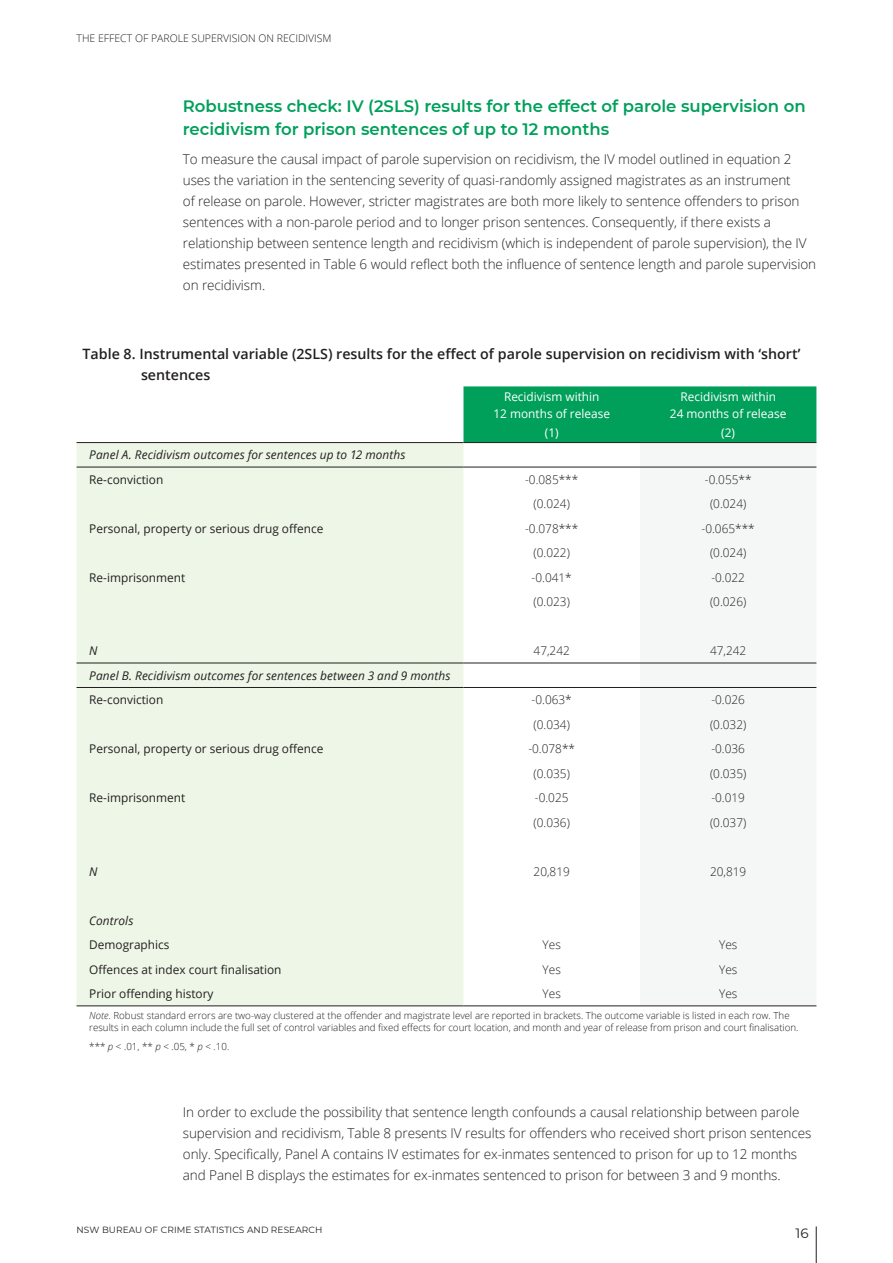
<style>
.page{position:relative;width:893px;height:1263px;background:#fff}
.page>*{position:absolute;margin:0;border:0;box-sizing:border-box;transform-origin:0 0}
.t1{font:600 16.5px/22.5px "Montserrat";color:#00a05b}
.Table_header{font:600 14.25px/21px "Open Sans";color:#231f20}
.Body_text{font:300 13.5px/21px "Open Sans";letter-spacing:-.005em;color:#231f20}
.t2{font:13.5px "Montserrat";color:#231f20}
.Table_Content{font:300 12px "Open Sans";color:#231f20}
.Table_Heading_left_c{font:12px "Open Sans";color:#231f20}
.Table_Heading_left_c-2{font:italic 12px "Open Sans";letter-spacing:.01em;color:#231f20}
.Table_Heading_Revers{font:12px/16.5px "Open Sans";color:#fff;text-align:center}
.t3{font:300 10.5px "Open Sans";color:#231f20}
.Chart_Notes{font:300 9.75px/12px "Open Sans";color:#231f20}
.t4{font:9px "Montserrat";letter-spacing:.01em;color:#231f20}
.s1{font-style:italic}
</style>
<div class="page">
<hr style="left:816px;top:1226px;width:1px;height:37px;background:#231f20">
<div style="left:463px;top:386px;width:353px;height:56px;background:#00a05b"></div>
<div style="left:77px;top:443px;width:386px;height:562px;background:#edf6e7"></div>
<div style="left:640px;top:443px;width:176px;height:244px;background:#f5f7f7"></div>
<hr style="left:77px;top:687px;width:386px;height:1px;background:#231f20">
<hr style="left:463px;top:687px;width:177px;height:1px;background:#231f20">
<hr style="left:640px;top:687px;width:176px;height:1px;background:#231f20">
<hr style="left:77px;top:1005px;width:386px;height:1px;background:#231f20">
<hr style="left:463px;top:1005px;width:177px;height:1px;background:#231f20">
<hr style="left:640px;top:1005px;width:176px;height:1px;background:#231f20">
<hr style="left:77px;top:442px;width:386px;height:1px;background:#231f20">
<hr style="left:463px;top:442px;width:177px;height:1px;background:#231f20">
<hr style="left:640px;top:442px;width:176px;height:1px;background:#231f20">
<hr style="left:77px;top:467px;width:386px;height:1px;background:#231f20">
<hr style="left:463px;top:467px;width:177px;height:1px;background:#231f20">
<hr style="left:640px;top:467px;width:176px;height:1px;background:#231f20">
<hr style="left:77px;top:663px;width:386px;height:1px;background:#231f20">
<hr style="left:463px;top:663px;width:177px;height:1px;background:#231f20">
<hr style="left:640px;top:663px;width:176px;height:1px;background:#231f20">
<p class="t3" style="left:77px;top:31px;width:257px">THE EFFECT OF PAROLE SUPERVISION ON RECIDIVISM</p>
<h2 class="t1" style="left:183px;top:94px;width:624px">Robustness check: IV (2SLS) results for the effect of parole supervision on recidivism for prison sentences of up to 12 months</h2>
<p class="Body_text" style="left:183px;top:148px;width:635px">To measure the causal impact of parole supervision on recidivism, the IV model outlined in equation 2 uses the variation in the sentencing severity of quasi-randomly assigned magistrates as an instrument<br>of release on parole. However, stricter magistrates are both more likely to sentence offenders to prison sentences with a non-parole period and to longer prison sentences. Consequently, if there exists a relationship between sentence length and recidivism (which is independent of parole supervision), the IV estimates presented in Table 6 would reflect both the influence of sentence length and parole supervision on recidivism.</p>
<p class="Table_header" style="left:141px;top:343px;width:661px;text-indent:-58px">Table 8. Instrumental variable (2SLS) results for the effect of parole supervision on recidivism with ‘short’ sentences</p>
<p class="Table_Heading_Revers" style="left:493px;top:388px;width:118px">Recidivism within<br>12 months of release</p>
<p class="Table_Heading_Revers" style="left:670px;top:388px;width:118px">Recidivism within<br>24 months of release</p>
<p class="Table_Heading_Revers" style="left:545px;top:424px;width:15px">(1)</p>
<p class="Table_Heading_Revers" style="left:721px;top:424px;width:15px">(2)</p>
<p class="Table_Heading_left_c-2" style="left:89px;top:447px;width:318px">Panel A. Recidivism outcomes for sentences up to 12 months</p>
<p class="Table_Heading_left_c" style="left:89px;top:471px;width:75px">Re-conviction</p>
<p class="Table_Content" style="left:525px;top:471px;width:55px">-0.085***</p>
<p class="Table_Content" style="left:705px;top:471px;width:48px">-0.055**</p>
<p class="Table_Content" style="left:534px;top:496px;width:38px">(0.024)</p>
<p class="Table_Content" style="left:710px;top:496px;width:38px">(0.024)</p>
<p class="Table_Heading_left_c" style="left:89px;top:520px;width:236px">Personal, property or serious drug offence</p>
<p class="Table_Content" style="left:525px;top:520px;width:55px">-0.078***</p>
<p class="Table_Content" style="left:702px;top:520px;width:55px">-0.065***</p>
<p class="Table_Content" style="left:534px;top:545px;width:38px">(0.022)</p>
<p class="Table_Content" style="left:710px;top:545px;width:38px">(0.024)</p>
<p class="Table_Heading_left_c" style="left:89px;top:569px;width:98px">Re-imprisonment</p>
<p class="Table_Content" style="left:532px;top:569px;width:42px">-0.041*</p>
<p class="Table_Content" style="left:711px;top:569px;width:35px">-0.022</p>
<p class="Table_Content" style="left:534px;top:594px;width:38px">(0.023)</p>
<p class="Table_Content" style="left:710px;top:594px;width:38px">(0.026)</p>
<p class="Table_Heading_left_c-2" style="left:89px;top:643px;width:10px">N</p>
<p class="Table_Content" style="left:534px;top:643px;width:38px">47,242</p>
<p class="Table_Content" style="left:710px;top:643px;width:38px">47,242</p>
<p class="Table_Heading_left_c-2" style="left:89px;top:667px;width:363px">Panel B. Recidivism outcomes for sentences between 3 and 9 months</p>
<p class="Table_Heading_left_c" style="left:89px;top:692px;width:75px">Re-conviction</p>
<p class="Table_Content" style="left:532px;top:692px;width:42px">-0.063*</p>
<p class="Table_Content" style="left:711px;top:692px;width:35px">-0.026</p>
<p class="Table_Content" style="left:534px;top:716px;width:38px">(0.034)</p>
<p class="Table_Content" style="left:710px;top:716px;width:38px">(0.032)</p>
<p class="Table_Heading_left_c" style="left:89px;top:741px;width:236px">Personal, property or serious drug offence</p>
<p class="Table_Content" style="left:528px;top:741px;width:48px">-0.078**</p>
<p class="Table_Content" style="left:711px;top:741px;width:35px">-0.036</p>
<p class="Table_Content" style="left:534px;top:765px;width:38px">(0.035)</p>
<p class="Table_Content" style="left:710px;top:765px;width:38px">(0.035)</p>
<p class="Table_Heading_left_c" style="left:89px;top:790px;width:98px">Re-imprisonment</p>
<p class="Table_Content" style="left:535px;top:790px;width:35px">-0.025</p>
<p class="Table_Content" style="left:711px;top:790px;width:35px">-0.019</p>
<p class="Table_Content" style="left:534px;top:814px;width:38px">(0.036)</p>
<p class="Table_Content" style="left:710px;top:814px;width:38px">(0.037)</p>
<p class="Table_Heading_left_c-2" style="left:89px;top:863px;width:10px">N</p>
<p class="Table_Content" style="left:534px;top:863px;width:38px">20,819</p>
<p class="Table_Content" style="left:710px;top:863px;width:38px">20,819</p>
<p class="Table_Heading_left_c-2" style="left:89px;top:912px;width:46px">Controls</p>
<p class="Table_Heading_left_c" style="left:89px;top:937px;width:82px">Demographics</p>
<p class="Table_Content" style="left:543px;top:937px;width:20px">Yes</p>
<p class="Table_Content" style="left:719px;top:937px;width:20px">Yes</p>
<p class="Table_Heading_left_c" style="left:89px;top:961px;width:194px">Offences at index court finalisation</p>
<p class="Table_Content" style="left:543px;top:961px;width:20px">Yes</p>
<p class="Table_Content" style="left:719px;top:961px;width:20px">Yes</p>
<p class="Table_Heading_left_c" style="left:89px;top:986px;width:126px">Prior offending history</p>
<p class="Table_Content" style="left:543px;top:986px;width:20px">Yes</p>
<p class="Table_Content" style="left:719px;top:986px;width:20px">Yes</p>
<p class="Chart_Notes" style="left:89px;top:1009px;width:711px"><span class="s1">Note</span>. Robust standard errors are two-way clustered at the offender and magistrate level are reported in brackets. The outcome variable is listed in each row. The results in each column include the full set of control variables and fixed effects for court location, and month and year of release from prison and court finalisation.</p>
<p class="Chart_Notes" style="left:89px;top:1040px;width:142px">*** <span class="s1">p</span> &lt; .01, ** <span class="s1">p</span> &lt; .05, * <span class="s1">p</span> &lt; .10.</p>
<p class="Body_text" style="left:183px;top:1101px;width:630px">In order to exclude the possibility that sentence length confounds a causal relationship between parole supervision and recidivism, Table 8 presents IV results for offenders who received short prison sentences only. Specifically, Panel A contains IV estimates for ex-inmates sentenced to prison for up to 12 months and Panel B displays the estimates for ex-inmates sentenced to prison for between 3 and 9 months.</p>
<p class="t4" style="left:77px;top:1224px;width:247px">NSW BUREAU OF CRIME STATISTICS AND RESEARCH</p>
<p class="t2" style="left:796px;top:1224px;width:15px">16</p>
</div>
